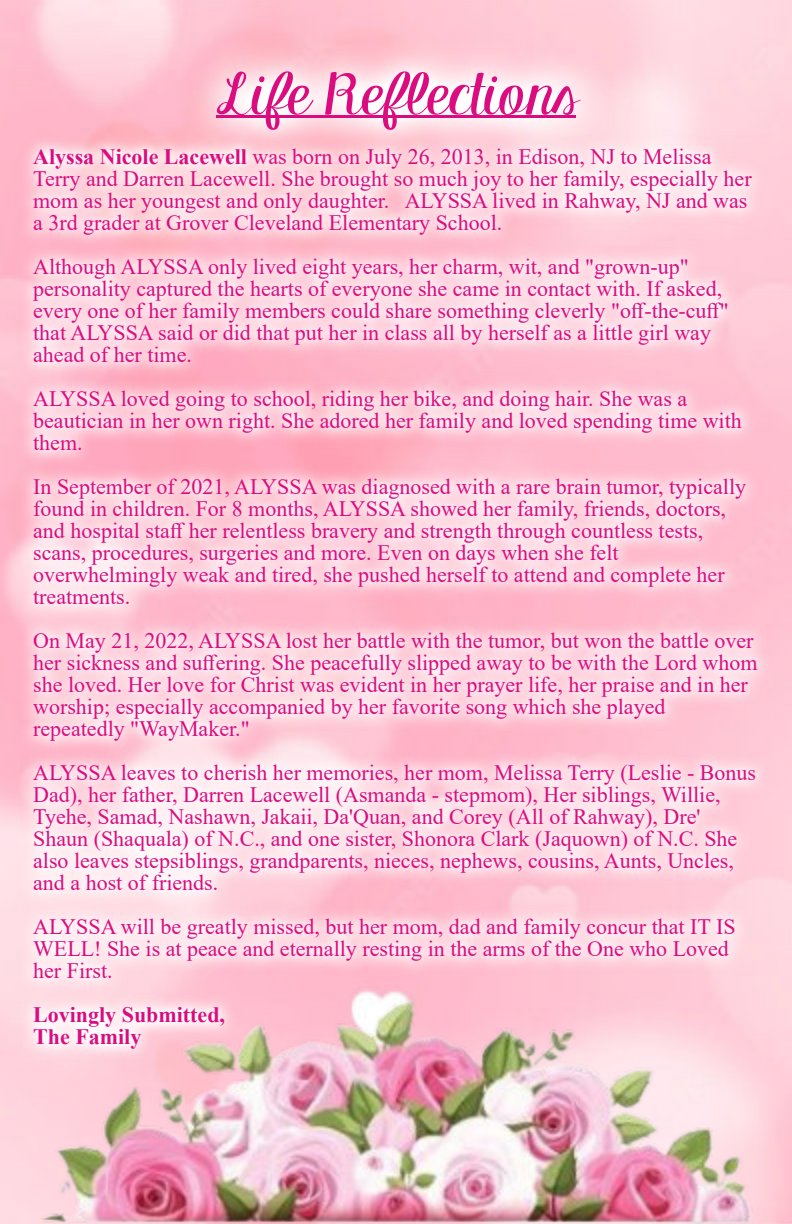
<style>
.page{position:relative;width:792px;height:1224px;background:#fff}
.page>*{position:absolute;margin:0;border:0;box-sizing:border-box;transform-origin:0 0}
.t1{font:56px "KG Manhattan Script";color:#db0c80}
.t2{font:22px/22px "Times New Roman";color:#db0c80}
.t3{font:700 22px/22px "Times New Roman";color:#db0c80}
.s1{font-weight:700}
</style>
<div class="page">
<hr style="left:216px;top:115px;width:360px;height:3px;background:#db0c80">
<img style="left:40px;top:999px;width:752px;height:225px">
<h1 class="t1" style="left:216px;top:56px;width:361px">Life Reflections</h1>
<p class="t2" style="left:33px;top:148px;width:720px"><span class="s1">Alyssa Nicole Lacewell</span> was born on July 26, 2013, in Edison, NJ to Melissa Terry and Darren Lacewell. She brought so much joy to her family, especially her mom as her youngest and only daughter. ALYSSA lived in Rahway, NJ and was a 3rd grader at Grover Cleveland Elementary School.</p>
<p class="t2" style="left:33px;top:258px;width:697px">Although ALYSSA only lived eight years, her charm, wit, and "grown-up" personality captured the hearts of everyone she came in contact with. If asked, every one of her family members could share something cleverly "off-the-cuff" that ALYSSA said or did that put her in class all by herself as a little girl way ahead of her time.</p>
<p class="t2" style="left:33px;top:390px;width:710px">ALYSSA loved going to school, riding her bike, and doing hair. She was a beautician in her own right. She adored her family and loved spending time with them.</p>
<p class="t2" style="left:33px;top:478px;width:714px">In September of 2021, ALYSSA was diagnosed with a rare brain tumor, typically found in children. For 8 months, ALYSSA showed her family, friends, doctors, and hospital staff her relentless bravery and strength through countless tests, scans, procedures, surgeries and more. Even on days when she felt overwhelmingly weak and tired, she pushed herself to attend and complete her treatments.</p>
<p class="t2" style="left:33px;top:632px;width:726px">On May 21, 2022, ALYSSA lost her battle with the tumor, but won the battle over her sickness and suffering. She peacefully slipped away to be with the Lord whom she loved. Her love for Christ was evident in her prayer life, her praise and in her worship; especially accompanied by her favorite song which she played repeatedly "WayMaker."</p>
<p class="t2" style="left:33px;top:764px;width:724px">ALYSSA leaves to cherish her memories, her mom, Melissa Terry (Leslie - Bonus Dad), her father, Darren Lacewell (Asmanda - stepmom), Her siblings, Willie, Tyehe, Samad, Nashawn, Jakaii, Da'Quan, and Corey (All of Rahway), Dre' Shaun (Shaquala) of N.C., and one sister, Shonora Clark (Jaquown) of N.C. She also leaves stepsiblings, grandparents, nieces, nephews, cousins, Aunts, Uncles, and a host of friends.</p>
<p class="t2" style="left:33px;top:918px;width:704px">ALYSSA will be greatly missed, but her mom, dad and family concur that IT IS<br>WELL! She is at peace and eternally resting in the arms of the One who Loved her First.</p>
<p class="t3" style="left:33px;top:1006px;width:193px">Lovingly Submitted,<br>The Family</p>
</div>
